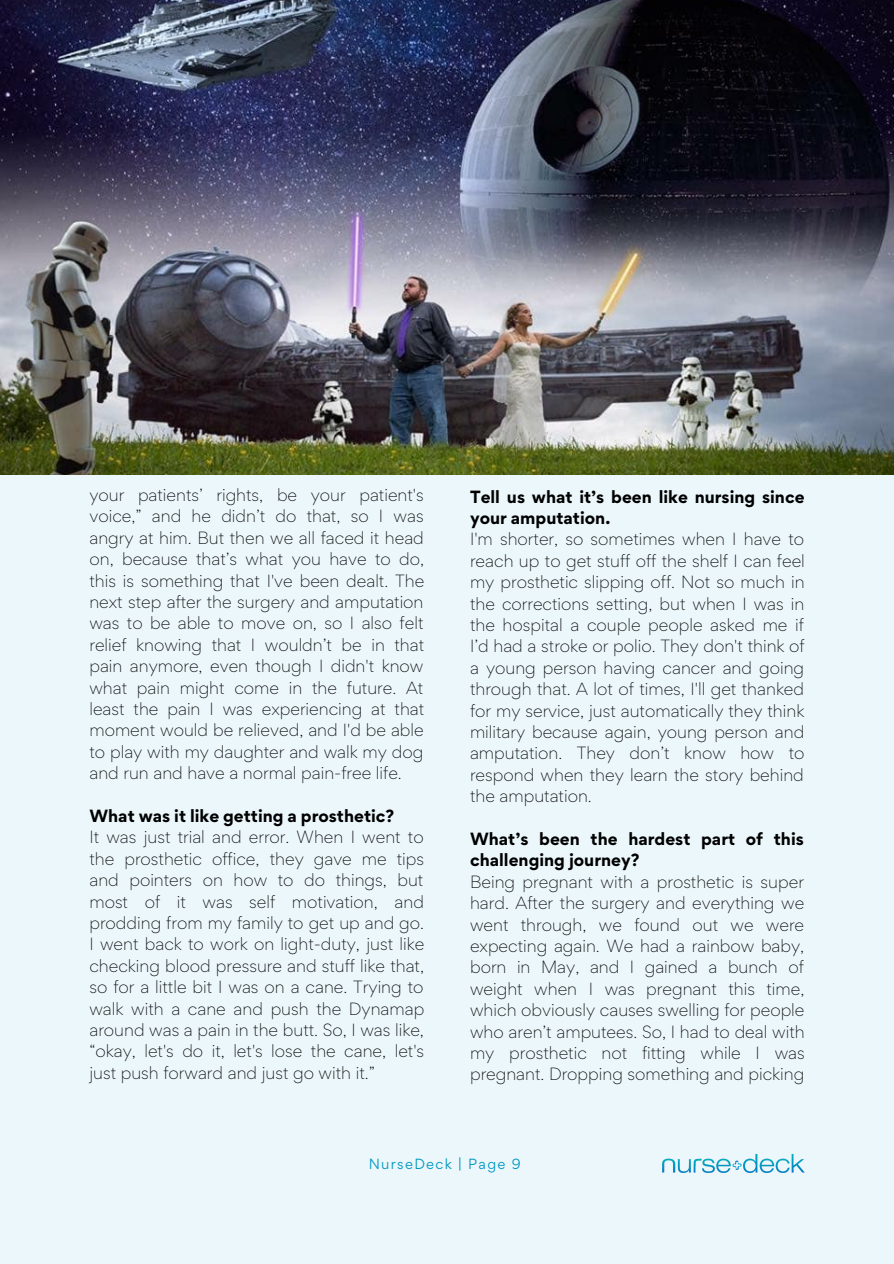
<style>
.page{position:relative;width:894px;height:1264px;background:#fff}
.page>*{position:absolute;margin:0;border:0;box-sizing:border-box;transform-origin:0 0}
.t1{font:300 15.75px/21.5px "Gordita";color:#000;text-align:justify}
.t2{font:700 15.75px/21.5px "Gordita";color:#000}
.t3{font:13.2px "Gordita";letter-spacing:.1em;color:#0799c2}
</style>
<div class="page">
<div style="left:0;top:0;width:893px;height:1263px;background:#ebf7fb"></div>
<img style="left:0;top:0;width:893px;height:474px">
<img style="left:662px;top:1153px;width:142px;height:20px">
<p class="t1" style="left:89px;top:484px;width:336px">your patients’ rights, be your patient's voice,” and he didn’t do that, so I was angry at him. But then we all faced it head on, because that’s what you have to do, this is something that I've been dealt. The next step after the surgery and amputation was to be able to move on, so I also felt relief knowing that I wouldn’t be in that pain anymore, even though I didn't know what pain might come in the future. At least the pain I was experiencing at that moment would be relieved, and I'd be able to play with my daughter and walk my dog and run and have a normal pain-free life.</p>
<p class="t2" style="left:89px;top:805px;width:306px">What was it like getting a prosthetic?</p>
<p class="t1" style="left:89px;top:826px;width:336px">It was just trial and error. When I went to the prosthetic office, they gave me tips and pointers on how to do things, but most of it was self motivation, and prodding from my family to get up and go.<br>I went back to work on light-duty, just like checking blood pressure and stuff like that, so for a little bit I was on a cane. Trying to walk with a cane and push the Dynamap around was a pain in the butt. So, I was like, “okay, let's do it, let's lose the cane, let's just push forward and just go with it.”</p>
<p class="t2" style="left:470px;top:485px;width:336px">Tell us what it’s been like nursing since your amputation.</p>
<p class="t1" style="left:470px;top:528px;width:336px">I'm shorter, so sometimes when I have to reach up to get stuff off the shelf I can feel my prosthetic slipping off. Not so much in the corrections setting, but when I was in the hospital a couple people asked me if I’d had a stroke or polio. They don't think of a young person having cancer and going through that. A lot of times, I'll get thanked for my service, just automatically they think military because again, young person and amputation. They don’t know how to respond when they learn the story behind the amputation.</p>
<p class="t2" style="left:470px;top:828px;width:335px">What’s been the hardest part of this challenging journey?</p>
<p class="t1" style="left:470px;top:870px;width:336px">Being pregnant with a prosthetic is super hard. After the surgery and everything we went through, we found out we were expecting again. We had a rainbow baby, born in May, and I gained a bunch of weight when I was pregnant this time, which obviously causes swelling for people who aren’t amputees. So, I had to deal with my prosthetic not fitting while I was pregnant. Dropping something and picking</p>
<p class="t3" style="left:368px;top:1154px;width:153px">NurseDeck | Page 9</p>
</div>
